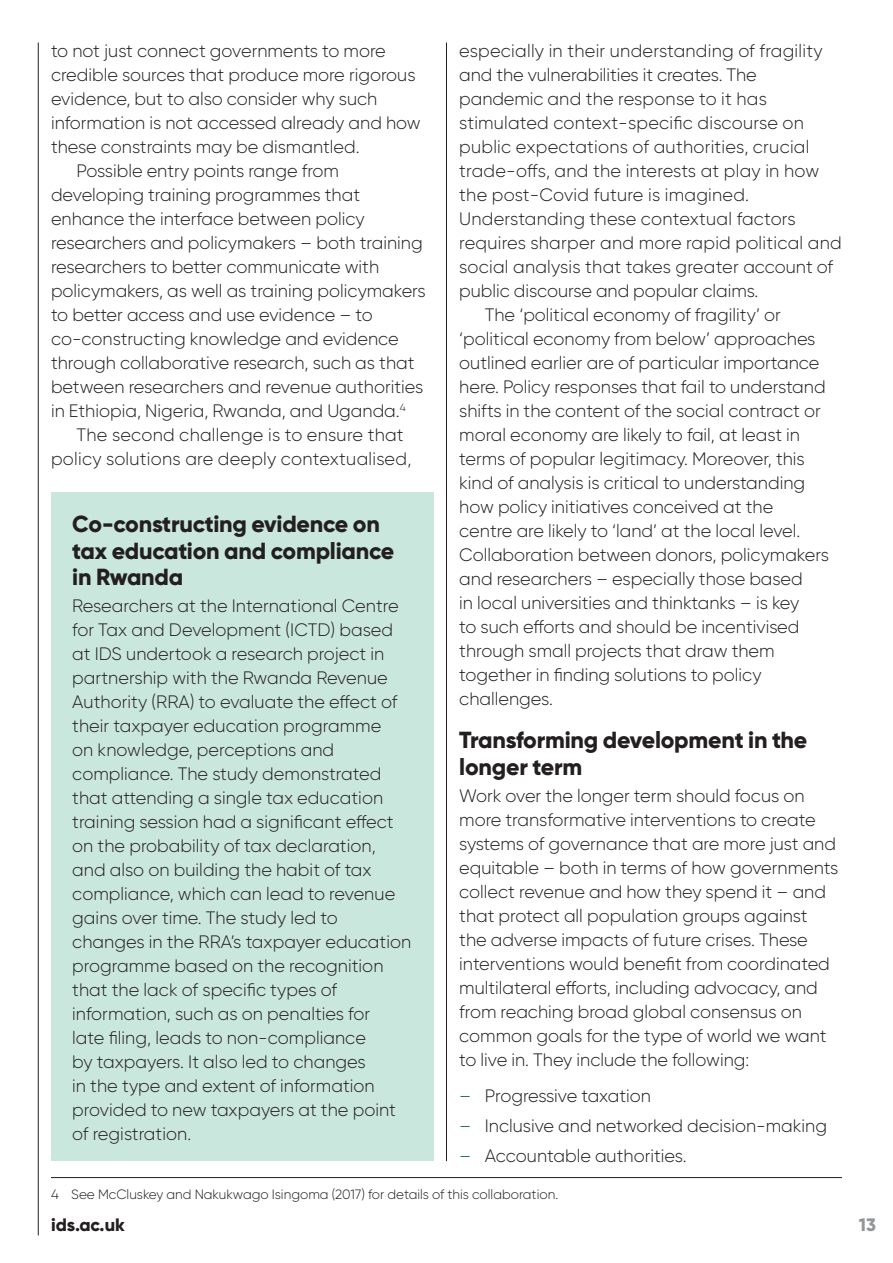
<style>
.page{position:relative;width:893px;height:1263px;background:#fff}
.page>*{position:absolute;margin:0;border:0;box-sizing:border-box;transform-origin:0 0}
.t1{font:800 23.25px/26.2px "Gilroy";letter-spacing:-.01em;color:#231f20}
.t2{font:300 18px/24px "Gilroy";color:#231f20}
.t3{font:800 18px "Gilroy";color:#231f20}
.t4{font:800 18px "Gilroy";color:#939598}
.t5{font:300 13.5px "Gilroy";color:#231f20}
.s1{color:#006843}
</style>
<div class="page">
<hr style="left:38px;top:43px;width:1px;height:1192px;background:#231f20">
<hr style="left:446px;top:43px;width:1px;height:1118px;background:#231f20">
<hr style="left:51px;top:1177px;width:791px;height:1px;background:#231f20">
<div style="left:51px;top:492px;width:383px;height:669px;background:#cae7de"></div>
<p class="t2" style="left:459px;top:38px;width:365px">especially in their understanding of fragility</p>
<p class="t2" style="left:459px;top:62px;width:299px">and the vulnerabilities it creates. The</p>
<p class="t2" style="left:459px;top:86px;width:309px">pandemic and the response to it has</p>
<p class="t2" style="left:459px;top:110px;width:346px">stimulated context-specific discourse on</p>
<p class="t2" style="left:459px;top:134px;width:352px">public expectations of authorities, crucial</p>
<p class="t2" style="left:459px;top:158px;width:361px">trade-offs, and the interests at play in how</p>
<p class="t2" style="left:459px;top:182px;width:291px">the post-Covid future is imagined.</p>
<p class="t2" style="left:459px;top:206px;width:338px">Understanding these contextual factors</p>
<p class="t2" style="left:459px;top:230px;width:384px">requires sharper and more rapid political and</p>
<p class="t2" style="left:459px;top:254px;width:375px">social analysis that takes greater account of</p>
<p class="t2" style="left:459px;top:278px;width:301px">public discourse and popular claims.</p>
<p class="t2" style="left:485px;top:302px;width:298px">The ‘political economy of fragility’ or</p>
<p class="t2" style="left:459px;top:326px;width:358px">‘political economy from below’ approaches</p>
<p class="t2" style="left:459px;top:350px;width:362px">outlined earlier are of particular importance</p>
<p class="t2" style="left:459px;top:374px;width:368px">here. Policy responses that fail to understand</p>
<p class="t2" style="left:459px;top:398px;width:363px">shifts in the content of the social contract or</p>
<p class="t2" style="left:459px;top:422px;width:342px">moral economy are likely to fail, at least in</p>
<p class="t2" style="left:459px;top:446px;width:347px">terms of popular legitimacy. Moreover, this</p>
<p class="t2" style="left:459px;top:470px;width:347px">kind of analysis is critical to understanding</p>
<p class="t2" style="left:459px;top:494px;width:316px">how policy initiatives conceived at the</p>
<p class="t2" style="left:459px;top:518px;width:343px">centre are likely to ‘land’ at the local level.</p>
<p class="t2" style="left:459px;top:542px;width:371px">Collaboration between donors, policymakers</p>
<p class="t2" style="left:459px;top:566px;width:345px">and researchers – especially those based</p>
<p class="t2" style="left:459px;top:590px;width:341px">in local universities and thinktanks – is key</p>
<p class="t2" style="left:459px;top:614px;width:342px">to such efforts and should be incentivised</p>
<p class="t2" style="left:459px;top:638px;width:317px">through small projects that draw them</p>
<p class="t2" style="left:459px;top:662px;width:304px">together in finding solutions to policy</p>
<p class="t2" style="left:459px;top:686px;width:95px">challenges.</p>
<p class="t1" style="left:459px;top:727px;width:350px">Transforming development in the longer term</p>
<p class="t2" style="left:459px;top:783px;width:381px">Work over the longer term should focus on more transformative interventions to create systems of governance that are more just and equitable – both in terms of how governments collect revenue and how they spend it – and that protect all population groups against the adverse impacts of future crises. These interventions would benefit from coordinated multilateral efforts, including advocacy, and from reaching broad global consensus on common goals for the type of world we want to live in. They include the following:</p>
<p class="t2" style="left:459px;top:1083px;width:193px"><span class="s1">–</span> Progressive taxation</p>
<p class="t2" style="left:459px;top:1113px;width:369px"><span class="s1">–</span> Inclusive and networked decision-making</p>
<p class="t2" style="left:459px;top:1143px;width:229px"><span class="s1">–</span> Accountable authorities.</p>
<p class="t5" style="left:51px;top:1186px;width:509px">4 See McCluskey and Nakukwago Isingoma (2017) for details of this collaboration.</p>
<p class="t2" style="left:51px;top:38px;width:336px">to not just connect governments to more</p>
<p class="t2" style="left:51px;top:62px;width:366px">credible sources that produce more rigorous</p>
<p class="t2" style="left:51px;top:86px;width:328px">evidence, but to also consider why such</p>
<p class="t2" style="left:51px;top:110px;width:371px">information is not accessed already and how</p>
<p class="t2" style="left:51px;top:134px;width:310px">these constraints may be dismantled.</p>
<p class="t2" style="left:77px;top:158px;width:264px">Possible entry points range from</p>
<p class="t2" style="left:51px;top:182px;width:311px">developing training programmes that</p>
<p class="t2" style="left:51px;top:206px;width:315px">enhance the interface between policy</p>
<p class="t2" style="left:51px;top:230px;width:373px">researchers and policymakers – both training</p>
<p class="t2" style="left:51px;top:254px;width:330px">researchers to better communicate with</p>
<p class="t2" style="left:51px;top:278px;width:376px">policymakers, as well as training policymakers</p>
<p class="t2" style="left:51px;top:302px;width:323px">to better access and use evidence – to</p>
<p class="t2" style="left:51px;top:326px;width:349px">co-constructing knowledge and evidence</p>
<p class="t2" style="left:51px;top:350px;width:365px">through collaborative research, such as that</p>
<p class="t2" style="left:51px;top:374px;width:374px">between researchers and revenue authorities</p>
<p class="t2" style="left:51px;top:398px;width:356px">in Ethiopia, Nigeria, Rwanda, and Uganda.<sup>4</sup></p>
<p class="t2" style="left:77px;top:422px;width:329px">The second challenge is to ensure that</p>
<p class="t2" style="left:51px;top:446px;width:362px">policy solutions are deeply contextualised,</p>
<p class="t1" style="left:72px;top:511px;width:324px">Co-constructing evidence on tax education and compliance in Rwanda</p>
<p class="t2" style="left:72px;top:593px;width:340px">Researchers at the International Centre for Tax and Development (ICTD) based at IDS undertook a research project in partnership with the Rwanda Revenue Authority (RRA) to evaluate the effect of their taxpayer education programme<br>on knowledge, perceptions and compliance. The study demonstrated that attending a single tax education training session had a significant effect on the probability of tax declaration, and also on building the habit of tax compliance, which can lead to revenue gains over time. The study led to changes in the RRA’s taxpayer education programme based on the recognition that the lack of specific types of information, such as on penalties for<br>late filing, leads to non-compliance<br>by taxpayers. It also led to changes<br>in the type and extent of information provided to new taxpayers at the point of registration.</p>
<p class="t3" style="left:51px;top:1213px;width:75px">ids.ac.uk</p>
<p class="t4" style="left:859px;top:1213px;width:19px">13</p>
</div>
